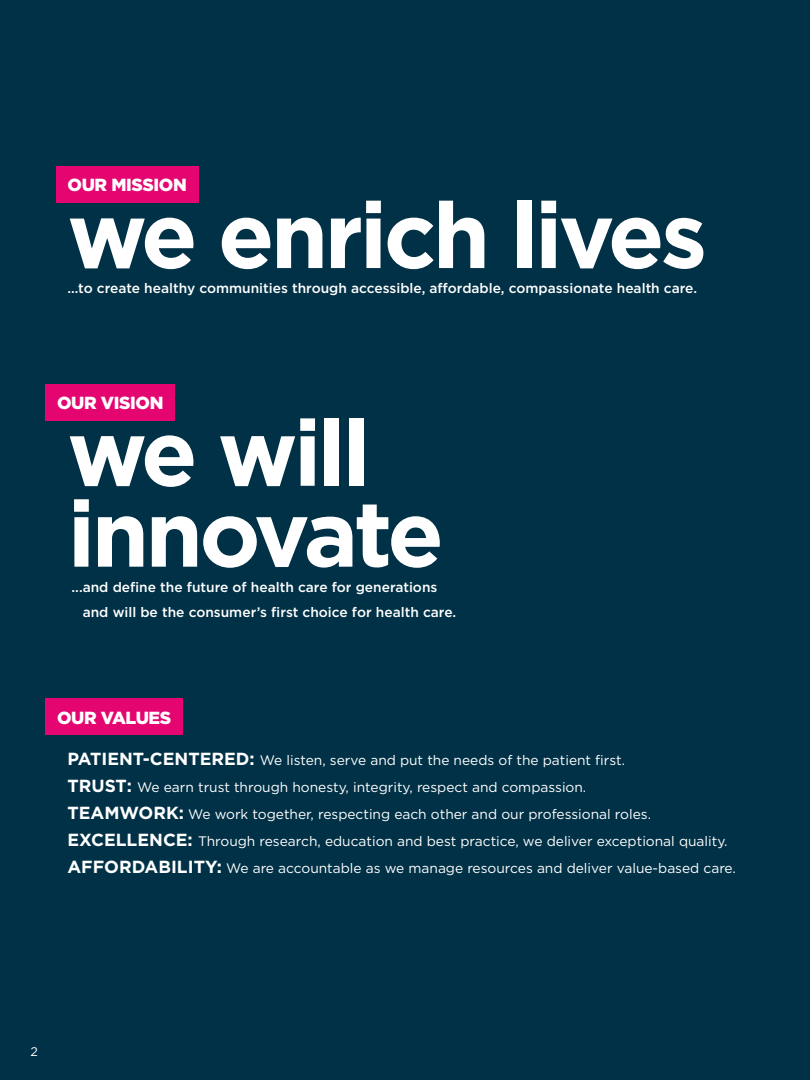
<style>
.page{position:relative;width:810px;height:1080px;background:#003146}
.page>*{position:absolute;margin:0;border:0;box-sizing:border-box;transform-origin:0 0}
.t1{font:700 92.38px "Gotham";letter-spacing:-.04em;color:#fff}
.t2{font:900 17.5px "Gotham";letter-spacing:-.02em;color:#fff}
.t3{font:13.75px/27px "Gotham";color:#fff}
.t4{font:500 13.75px "Gotham";color:#fff}
.t5{font:12.5px "Gotham";color:#fff}
.s1{font-weight:700;font-size:17.5px}
</style>
<div class="page">
<div style="left:46px;top:384px;width:129px;height:37px;background:#e40571"></div>
<div style="left:46px;top:699px;width:137px;height:36px;background:#e40571"></div>
<div style="left:56px;top:166px;width:142px;height:37px;background:#e40571"></div>
<p class="t2" style="left:68px;top:173px;width:121px">OUR MISSION</p>
<h1 class="t1" style="left:68px;top:174px;width:641px">we enrich lives</h1>
<p class="t4" style="left:68px;top:279px;width:631px">...to create healthy communities through accessible, affordable, compassionate health care.</p>
<p class="t2" style="left:57px;top:391px;width:108px">OUR VISION</p>
<h1 class="t1" style="left:68px;top:392px;width:304px">we will</h1>
<h1 class="t1" style="left:68px;top:473px;width:378px">innovate</h1>
<p class="t4" style="left:83px;top:603px;width:375px">and will be the consumer’s first choice for health care.</p>
<p class="t4" style="left:72px;top:578px;width:367px">...and define the future of health care for generations</p>
<p class="t2" style="left:57px;top:706px;width:116px">OUR VALUES</p>
<p class="t3" style="left:68px;top:746px;width:670px"><span class="s1">PATIENT-CENTERED:</span> We listen, serve and put the needs of the patient first.<br><span class="s1">TRUST:</span> We earn trust through honesty, integrity, respect and compassion.<br><span class="s1">TEAMWORK:</span> We work together, respecting each other and our professional roles.<br><span class="s1">EXCELLENCE:</span> Through research, education and best practice, we deliver exceptional quality.<br><span class="s1">AFFORDABILITY:</span> We are accountable as we manage resources and deliver value-based care.</p>
<p class="t5" style="left:30px;top:1044px;width:9px">2</p>
</div>
